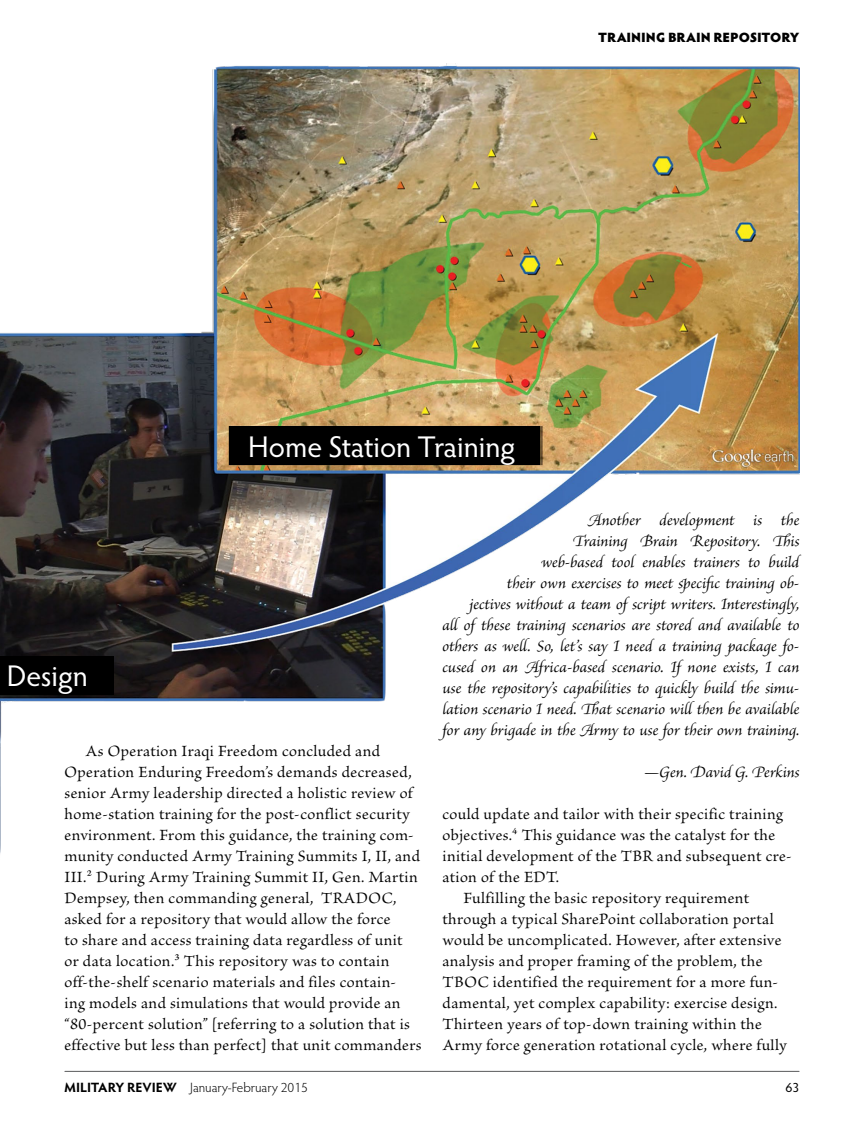
<style>
.page{position:relative;width:864px;height:1134px;background:#fff}
.page>*{position:absolute;margin:0;border:0;box-sizing:border-box;transform-origin:0 0}
.t1{font:30px "Hypatia Sans Pro";color:#fff}
.t2{font:16.5px/21px "Brioso Pro";letter-spacing:.02em;color:#000}
.t3{font:italic 16.5px/21px "Brioso Pro";color:#000;text-align:right}
.t4{font:300 13.5px "Hypatia Sans Pro";color:#000}
.t5{font:900 13.5px "Hypatia Sans Pro";letter-spacing:-.01em;color:#000}
.t6{font:13.5px "Hypatia Sans Pro";color:#000}
.s1{font-weight:700}
</style>
<div class="page">
<hr style="left:65px;top:1071px;width:734px;height:1px;background:#58595b">
<img style="left:0;top:63px;width:800px;height:790px">
<div style="left:0;top:656px;width:114px;height:38px;background:#000"></div>
<div style="left:230px;top:426px;width:310px;height:39px;background:#000"></div>
<p class="t5" style="left:598px;top:27px;width:203px">TRAINING BRAIN REPOSITORY</p>
<h1 class="t1" style="left:248px;top:427px;width:269px">Home Station Training</h1>
<h1 class="t1" style="left:7px;top:656px;width:83px">Design</h1>
<p class="t2" style="left:64px;top:741px;width:358px;text-indent:21px">As Operation Iraqi Freedom concluded and Operation Enduring Freedom’s demands decreased, senior Army leadership directed a holistic review of home-station training for the post-conflict security environment. From this guidance, the training com&shy;munity conducted Army Training Summits I, II, and III.2 During Army Training Summit II, Gen. Martin Dempsey, then commanding general, TRADOC, asked for a repository that would allow the force<br>to share and access training data regardless of unit<br>or data location.3 This repository was to contain off-the-shelf scenario materials and files contain-<br>ing models and simulations that would provide an “80-percent solution” [referring to a solution that is effective but less than perfect] that unit commanders</p>
<p class="t3" style="left:442px;top:509px;width:359px">Another development is the<br>Training Brain Repository. This<br>web-based tool enables trainers to build<br>their own exercises to meet specific training ob-<br>jectives without a team of script writers. Interestingly,<br>all of these training scenarios are stored and available to others as well. So, let’s say I need a training package fo&shy;cused on an Africa-based scenario. If none exists, I can use the repository’s capabilities to quickly build the simu&shy;lation scenario I need. That scenario will then be available for any brigade in the Army to use for their own training.</p>
<p class="t3" style="left:644px;top:761px;width:157px">—Gen. David G. Perkins</p>
<p class="t2" style="left:442px;top:804px;width:342px">could update and tailor with their specific training</p>
<p class="t2" style="left:442px;top:825px;width:334px">objectives.4 This guidance was the catalyst for the</p>
<p class="t2" style="left:442px;top:846px;width:351px">initial development of the TBR and subsequent cre-</p>
<p class="t2" style="left:442px;top:867px;width:118px">ation of the EDT.</p>
<p class="t2" style="left:463px;top:888px;width:287px">Fulfilling the basic repository requirement</p>
<p class="t2" style="left:442px;top:909px;width:333px">through a typical SharePoint collaboration portal</p>
<p class="t2" style="left:442px;top:930px;width:341px">would be uncomplicated. However, after extensive</p>
<p class="t2" style="left:442px;top:951px;width:321px">analysis and proper framing of the problem, the</p>
<p class="t2" style="left:442px;top:972px;width:337px">TBOC identified the requirement for a more fun-</p>
<p class="t2" style="left:442px;top:993px;width:336px">damental, yet complex capability: exercise design.</p>
<p class="t2" style="left:442px;top:1014px;width:321px">Thirteen years of top-down training within the</p>
<p class="t2" style="left:442px;top:1035px;width:346px">Army force generation rotational cycle, where fully</p>
<p class="t4" style="left:64px;top:1079px;width:245px"><span class="s1">MILITARY REVIEW</span> January-February 2015</p>
<p class="t6" style="left:786px;top:1078px;width:15px">63</p>
</div>
